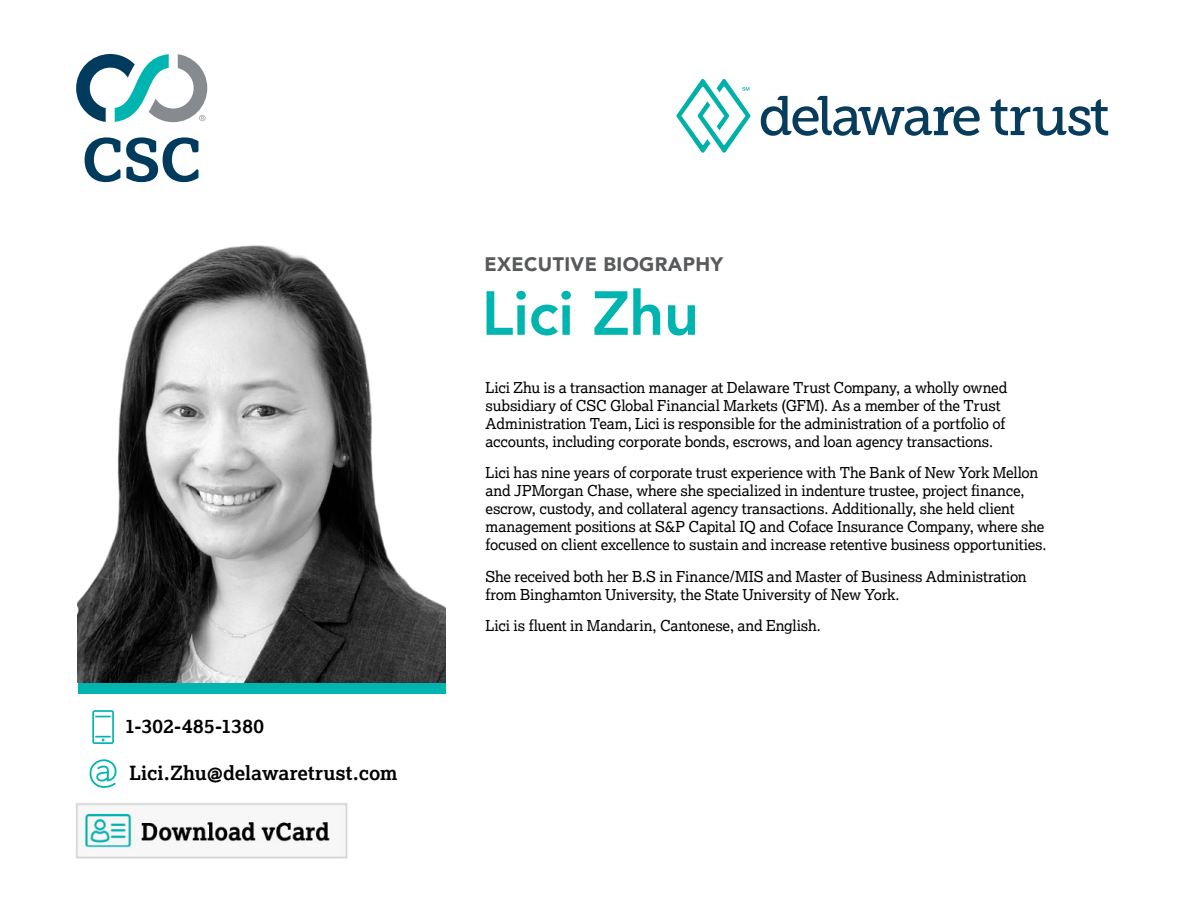
<style>
.page{position:relative;width:1188px;height:918px;background:#fff}
.page>*{position:absolute;margin:0;border:0;box-sizing:border-box;transform-origin:0 0}
.t1{font:800 61.5px "Avenir";letter-spacing:-.01em;color:#00b5af}
.t2{font:700 19.5px "Lexia";letter-spacing:.005em;color:#000}
.t3{font:900 19.5px "Avenir";letter-spacing:.02em;color:#58595b}
.t4{font:15px/18px "Lexia";letter-spacing:-.01em;color:#000}
</style>
<div class="page">
<svg style="left:92px;top:710px;width:22px;height:34px"></svg>
<svg style="left:89px;top:759px;width:28px;height:29px"></svg>
<div style="left:78px;top:682px;width:368px;height:11px;background:#00b5af"></div>
<img style="left:78px;top:245px;width:368px;height:437px">
<svg style="left:85px;top:137px;width:113px;height:45px"></svg>
<svg style="left:76px;top:54px;width:131px;height:68px"></svg>
<svg style="left:761px;top:96px;width:219px;height:40px"></svg>
<svg style="left:676px;top:79px;width:75px;height:74px"></svg>
<svg style="left:991px;top:99px;width:117px;height:37px"></svg>
<img style="left:76px;top:803px;width:272px;height:56px">
<h2 class="t2" style="left:125px;top:714px;width:141px">1-302-485-1380</h2>
<h2 class="t2" style="left:129px;top:761px;width:270px">Lici.Zhu@delawaretrust.com</h2>
<h2 class="t3" style="left:484px;top:248px;width:240px">EXECUTIVE BIOGRAPHY</h2>
<h1 class="t1" style="left:482px;top:266px;width:219px">Lici Zhu</h1>
<p class="t4" style="left:486px;top:378px;width:523px">Lici Zhu is a transaction manager at Delaware Trust Company, a wholly owned subsidiary of CSC Global Financial Markets (GFM). As a member of the Trust Administration Team, Lici is responsible for the administration of a portfolio of accounts, including corporate bonds, escrows, and loan agency transactions.</p>
<p class="t4" style="left:486px;top:463px;width:562px">Lici has nine years of corporate trust experience with The Bank of New York Mellon and JPMorgan Chase, where she specialized in indenture trustee, project finance, escrow, custody, and collateral agency transactions. Additionally, she held client management positions at S&amp;P Capital IQ and Coface Insurance Company, where she focused on client excellence to sustain and increase retentive business opportunities.</p>
<p class="t4" style="left:486px;top:567px;width:543px">She received both her B.S in Finance/MIS and Master of Business Administration from Binghamton University, the State University of New York.</p>
<p class="t4" style="left:486px;top:616px;width:337px">Lici is fluent in Mandarin, Cantonese, and English.</p>
</div>
